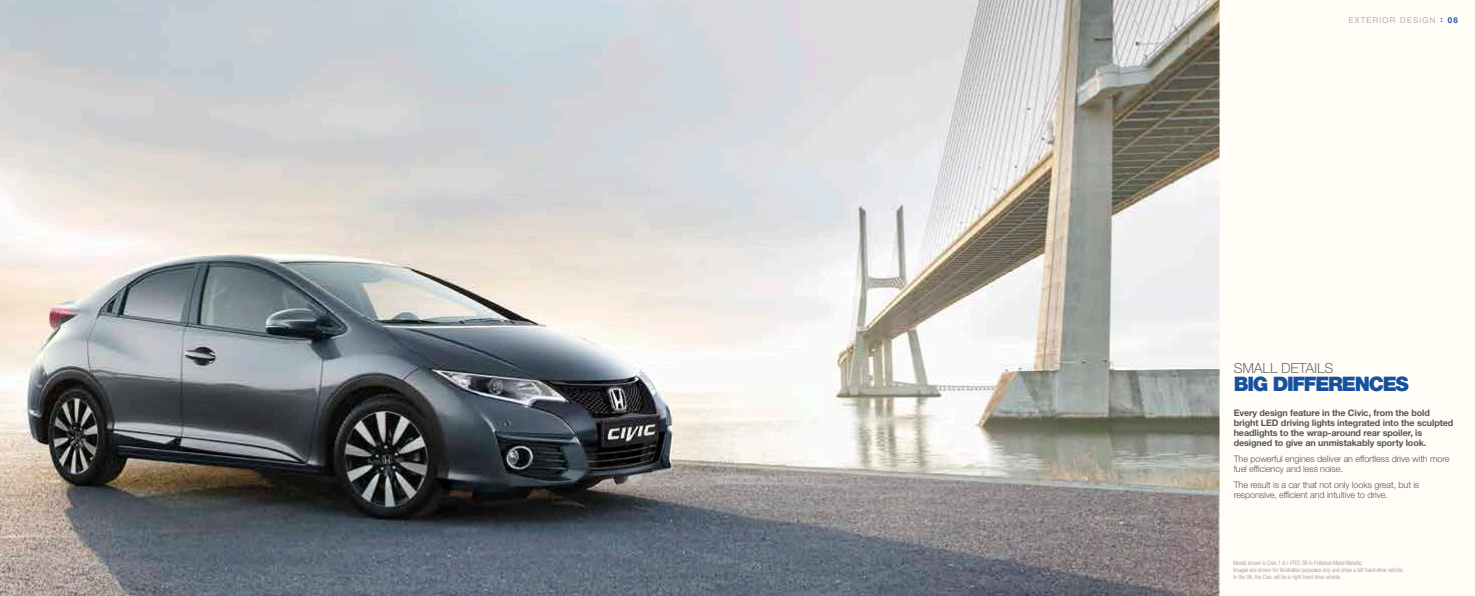
<style>
.page{position:relative;width:1475px;height:596px;background:#fff}
.page>*{position:absolute;margin:0;border:0;box-sizing:border-box;transform-origin:0 0}
.t1{font:900 20px "Helvetica Neue LT Std";letter-spacing:-.06em;color:#1651a0}
.t2{font:300 14px "Helvetica Neue LT Std";letter-spacing:-.01em;color:#6e6e6e}
.t3{font:700 9px/10px "Helvetica Neue LT Std";letter-spacing:-.01em;color:#565655}
.t4{font:300 9px/10px "Helvetica Neue LT Std";letter-spacing:-.01em;color:#565655}
.t5{font:300 8px "Helvetica Neue LT Std";letter-spacing:.17em;color:#949599}
.t6{font:300 condensed 6px/7px "Helvetica Neue LT Std";letter-spacing:-.01em;color:#949599}
.s1{font-weight:700;color:#1651a0}
</style>
<div class="page">
<img style="left:0;top:0;width:1219px;height:595px">
<div style="left:1219px;top:0;width:255px;height:595px;background:#fffdf6"></div>
<h3 class="t5" style="left:1348px;top:15px;width:111px">EXTERIOR DESIGN <span class="s1">: 06</span></h3>
<h2 class="t2" style="left:1233px;top:359px;width:101px">SMALL DETAILS</h2>
<h1 class="t1" style="left:1233px;top:372px;width:177px">BIG DIFFERENCES</h1>
<h3 class="t3" style="left:1233px;top:407px;width:221px">Every design feature in the Civic, from the bold bright LED driving lights integrated into the sculpted headlights to the wrap-around rear spoiler, is designed to give an unmistakably sporty look.</h3>
<h3 class="t4" style="left:1233px;top:453px;width:217px">The powerful engines deliver an effortless drive with more fuel efficiency and less noise.</h3>
<h3 class="t4" style="left:1233px;top:479px;width:187px">The result is a car that not only looks great, but is responsive, efficient and intuitive to drive.</h3>
<p class="t6" style="left:1233px;top:559px;width:172px">Model shown is Civic 1.8 i-VTEC SR in Polished Metal Metallic.<br>Images are shown for illustration purposes only and show a left hand drive vehicle.<br>In the UK, the Civic will be a right hand drive vehicle.</p>
</div>
